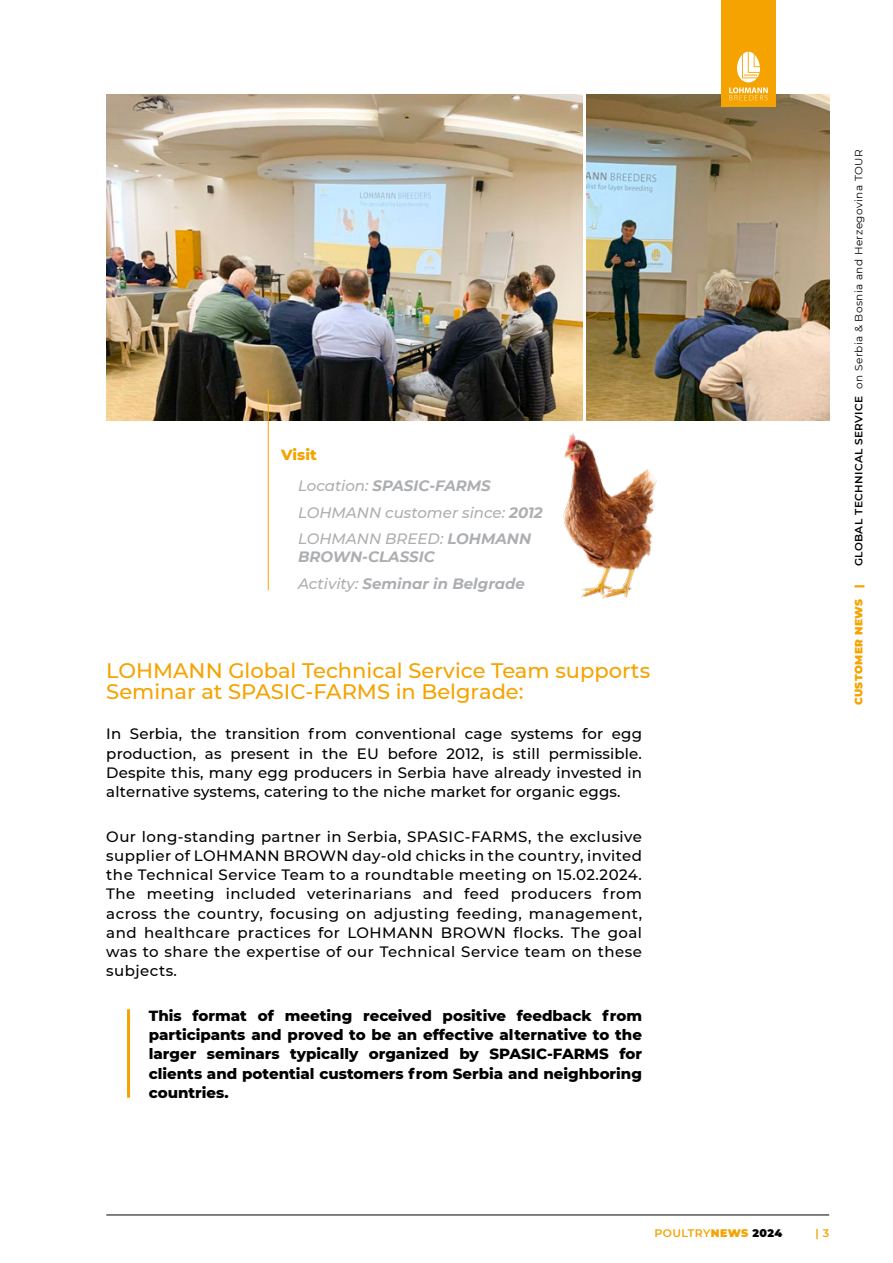
<style>
.page{position:relative;width:893px;height:1263px;background:#fff}
.page>*{position:absolute;margin:0;border:0;box-sizing:border-box;transform-origin:0 0}
.t1{font:500 21px/21px "Montserrat";color:#f5a300}
.TEXTO{font:500 15px/19.2px "Montserrat";letter-spacing:.015em;color:#000;text-align:justify}
.TEXTO-2{font:800 15px/19.2px "Montserrat";color:#000;text-align:justify}
.t2{font:italic 700 15px/18px "Montserrat";color:#acaeb1}
.t3{font:italic 500 15px "Montserrat";color:#acaeb1}
.t4{font:800 15px "Montserrat";color:#f5a300}
.t5{font:600 10.95px "Montserrat";letter-spacing:.04em;color:#f5a300}
.t6{font:10.5px "Montserrat";letter-spacing:.04em;color:#000}
.t7{font:900 10.5px "Montserrat";letter-spacing:.035em;color:#f5a300}
.s1{font-weight:500}
.s2{font-weight:700}
.s3{font-weight:600}
.s4{font-weight:900}
.s5{font-weight:900;color:#000}
</style>
<div class="page">
<img style="left:587px;top:95px;width:242px;height:326px">
<img style="left:106px;top:94px;width:477px;height:327px">
<hr style="left:268px;top:390px;width:1px;height:200px;background:#f5a300">
<img style="left:563px;top:433px;width:94px;height:166px">
<hr style="left:127px;top:1009px;width:3px;height:89px;background:#f5a300">
<hr style="left:106px;top:1215px;width:723px;height:1px;background:#000">
<div style="left:721px;top:0;width:54px;height:106px;background:#f5a300"></div>
<svg style="left:729px;top:52px;width:39px;height:48px"></svg>
<p class="t4" style="left:281px;top:444px;width:37px">Visit</p>
<p class="t2" style="left:298px;top:476px;width:194px"><span class="s1">Location:</span> SPASIC-FARMS</p>
<p class="t3" style="left:298px;top:502px;width:246px">LOHMANN customer since: <span class="s2">2012</span></p>
<p class="t2" style="left:298px;top:529px;width:235px"><span class="s1">LOHMANN BREED:</span> LOHMANN<br>BROWN-CLASSIC</p>
<p class="t2" style="left:298px;top:573px;width:228px"><span class="s1">Activity:</span> Seminar in Belgrade</p>
<p class="t1" style="left:106px;top:659px;width:545px">LOHMANN Global Technical Service Team supports<br>Seminar at SPASIC-FARMS in Belgrade:</p>
<p class="TEXTO" style="left:106px;top:724px;width:537px">In Serbia, the transition from conventional cage systems for egg production, as present in the EU before 2012, is still permissible.<br>Despite this, many egg producers in Serbia have already invested in alternative systems, catering to the niche market for organic eggs.</p>
<p class="TEXTO" style="left:106px;top:826px;width:537px">Our long-standing partner in Serbia, SPASIC-FARMS, the exclusive supplier of LOHMANN BROWN day-old chicks in the country, invited the Technical Service Team to a roundtable meeting on 15.02.2024.<br>The meeting included veterinarians and feed producers from across the country, focusing on adjusting feeding, management, and healthcare practices for LOHMANN BROWN flocks. The goal was to share the expertise of our Technical Service team on these subjects.</p>
<p class="TEXTO-2" style="left:149px;top:1005px;width:495px">This format of meeting received positive feedback from participants and proved to be an effective alternative to the larger seminars typically organized by SPASIC-FARMS for clients and potential customers from Serbia and neighboring countries.</p>
<p class="t6" style="left:852px;top:566px;width:418px;rotate:-90deg"><span class="s3">GLOBAL TECHNICAL SERVICE</span> on Serbia &amp; Bosnia and Herzegovina TOUR</p>
<p class="t7" style="left:851px;top:705px;width:122px;rotate:-90deg">CUSTOMER NEWS |</p>
<p class="t5" style="left:654px;top:1225px;width:130px">POULTRY<span class="s4">NEWS</span> <span class="s5">2024</span></p>
<p class="t5" style="left:816px;top:1225px;width:15px">| 3</p>
</div>
